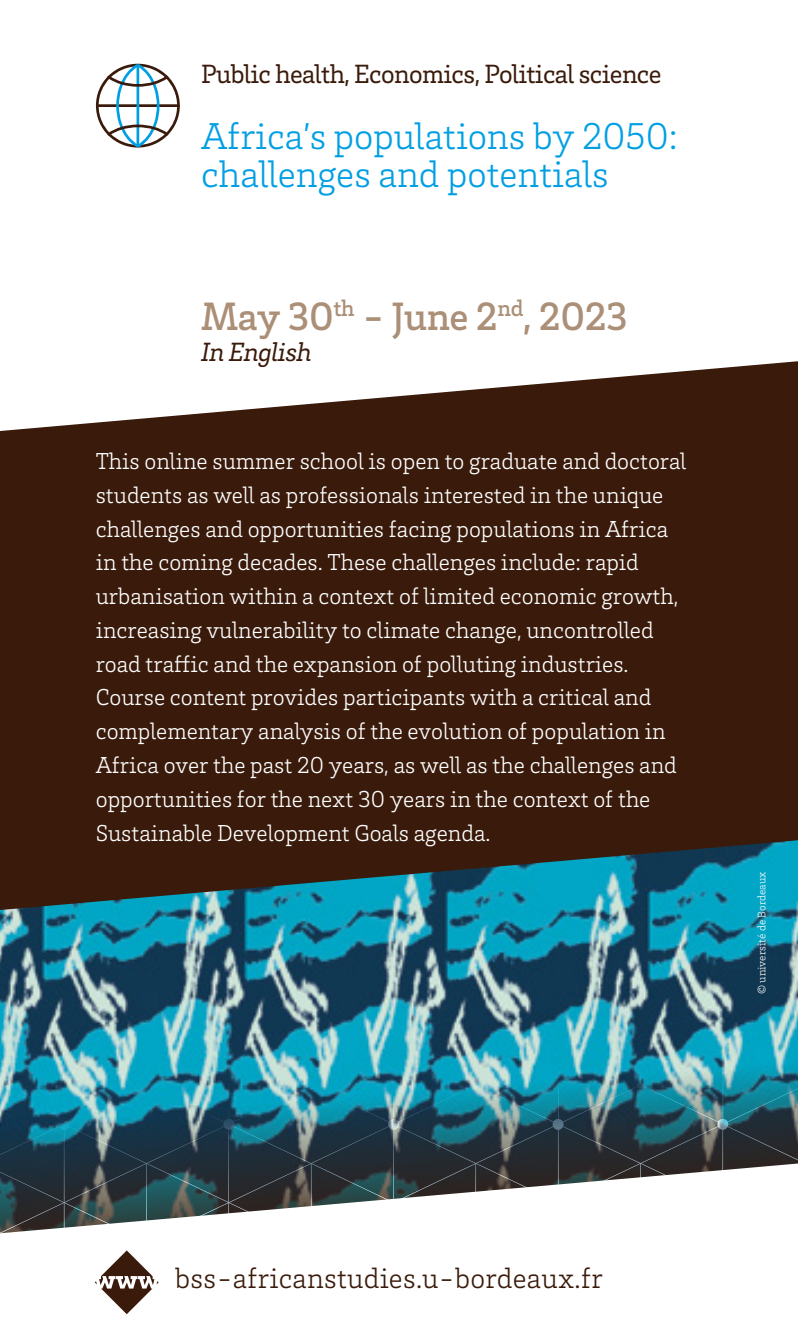
<style>
.page{position:relative;width:798px;height:1340px;background:#fff}
.page>*{position:absolute;margin:0;border:0;box-sizing:border-box;transform-origin:0 0}
.t1{font:500 40.5px "Brix Slab";letter-spacing:-.01em;color:#ab8f77}
.t2{font:300 38.25px/38.2px "Brix Slab";color:#009fe3}
.t3{font:300 29.25px "Brix Slab";letter-spacing:.01em;color:#3a1b0b}
.t4{font:27px "Brix Slab";letter-spacing:-.02em;color:#3a1b0b}
.t5{font:italic 27px "Brix Slab";letter-spacing:-.02em;color:#3a1b0b}
.t6{font:300 23.62px/33.8px "Brix Slab";color:#fff}
.t7{font:300 11.25px "Brix Slab";color:#fff}
</style>
<div class="page">
<svg style="left:0;top:361px;width:797px;height:479px;background:#482b1c"></svg>
<img style="left:0;top:840px;width:797px;height:105px">
<svg style="left:96px;top:64px;width:84px;height:83px"></svg>
<img style="left:0;top:945px;width:797px;height:10px">
<img style="left:0;top:955px;width:797px;height:208px">
<svg style="left:0;top:1163px;width:797px;height:152px"></svg>
<svg style="left:95px;top:1250px;width:64px;height:64px"></svg>
<p class="t4" style="left:201px;top:57px;width:462px">Public health, Economics, Political science</p>
<h2 class="t2" style="left:201px;top:115px;width:478px">Africa’s populations by 2050: challenges and potentials</h2>
<h1 class="t1" style="left:201px;top:290px;width:428px">May 30<sup>th</sup> - June 2<sup>nd</sup>, 2023</h1>
<p class="t5" style="left:201px;top:334px;width:112px">In English</p>
<p class="t6" style="left:96px;top:443px;width:592px">This online summer school is open to graduate and doctoral students as well as professionals interested in the unique challenges and opportunities facing populations in Africa in the coming decades. These challenges include: rapid urbanisation within a context of limited economic growth, increasing vulnerability to climate change, uncontrolled road traffic and the expansion of polluting industries.<br>Course content provides participants with a critical and complementary analysis of the evolution of population in Africa over the past 20 years, as well as the challenges and opportunities for the next 30 years in the context of the Sustainable Development Goals agenda.</p>
<p class="t7" style="left:754px;top:993px;width:124px;rotate:-90deg">© université de Bordeaux</p>
<p class="t3" style="left:175px;top:1259px;width:429px">bss-africanstudies.u-bordeaux.fr</p>
</div>
